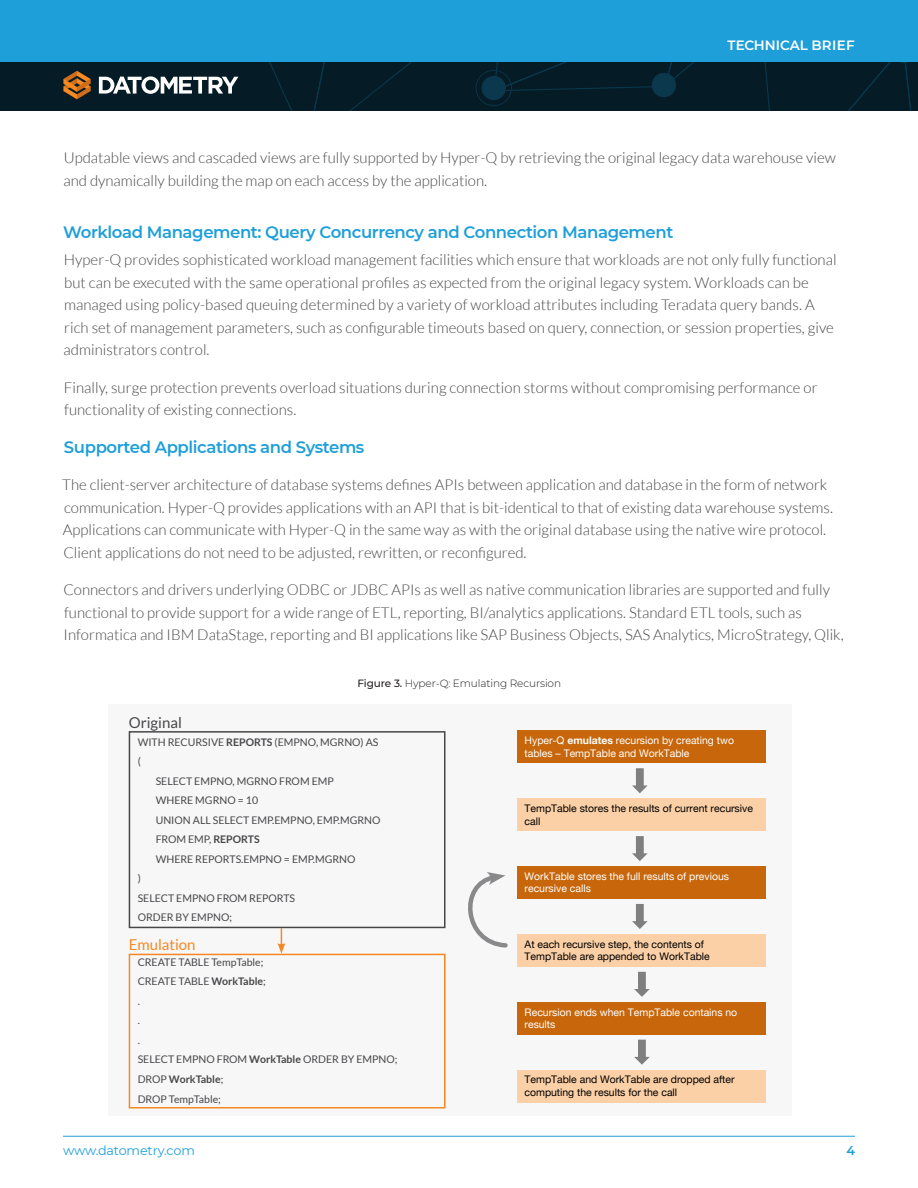
<style>
.page{position:relative;width:918px;height:1188px;background:#fff}
.page>*{position:absolute;margin:0;border:0;box-sizing:border-box;transform-origin:0 0}
.Heading_1{font:600 16.5px "Montserrat";letter-spacing:-.025em;color:#1e9fd9}
.Body{font:600 16.5px "Montserrat";letter-spacing:-.025em;color:#1e9fd9}
.Body-2{font:300 15px/22.5px "Lato";color:#474649}
.t1{font:15px "Lato";color:#f58823}
.t2{font:15px "Lato";color:#474649}
.t3{font:600 13.5px "Montserrat";color:#fff}
.t4{font:12.75px "Montserrat";letter-spacing:-.01em;color:#1f9fd9}
.t5{font:600 12.75px "Montserrat";color:#1f9fd9}
.t6{font:10.5px "Lato";color:#474649}
.t7{font:10.5px/12.6px "Helvetica Neue";color:#000}
.t8{font:10.5px/12.6px "Helvetica Neue";color:#fff}
.t9{font:300 10.5px "Montserrat";letter-spacing:-.01em;color:#231f20}
.t10{font:700 10.5px "Lato";color:#474649}
.s1{font-weight:500}
.s2{font-weight:700}
.s3{font-weight:400}
</style>
<div class="page">
<div style="left:0;top:40px;width:918px;height:71px;background:#051c26"></div>
<svg style="left:476px;top:62px;width:436px;height:49px"></svg>
<div style="left:0;top:1px;width:918px;height:61px;background:#1f9fd9"></div>
<svg style="left:63px;top:71px;width:27px;height:29px"></svg>
<svg style="left:99px;top:62px;width:313px;height:49px"></svg>
<hr style="left:63px;top:1136px;width:792px;height:1px;background:#1f9fd9">
<div style="left:108px;top:705px;width:684px;height:411px;background:#f7f7f7"></div>
<div style="left:517px;top:731px;width:249px;height:32px;background:#c7660a"></div>
<div style="left:517px;top:1002px;width:249px;height:32px;background:#c7660a"></div>
<div style="left:517px;top:799px;width:249px;height:32px;background:#fbd0a7"></div>
<div style="left:517px;top:866px;width:249px;height:33px;background:#c7660a"></div>
<div style="left:517px;top:934px;width:249px;height:33px;background:#fbd0a7"></div>
<svg style="left:632px;top:768px;width:16px;height:25px"></svg>
<svg style="left:632px;top:836px;width:16px;height:25px"></svg>
<svg style="left:632px;top:904px;width:16px;height:25px"></svg>
<svg style="left:634px;top:972px;width:16px;height:25px"></svg>
<div style="left:517px;top:1070px;width:249px;height:32px;background:#fbd0a7"></div>
<svg style="left:634px;top:1040px;width:16px;height:25px"></svg>
<svg style="left:468px;top:872px;width:40px;height:76px"></svg>
<div style="left:129px;top:731px;width:317px;height:197px;border:2px solid #474649"></div>
<div style="left:129px;top:954px;width:317px;height:154px;border:2px solid #f58823"></div>
<svg style="left:278px;top:928px;width:7px;height:26px"></svg>
<p class="t3" style="left:728px;top:35px;width:129px">TECHNICAL BRIEF</p>
<p class="Body-2" style="left:64px;top:147px;width:774px">Updatable views and cascaded views are fully supported by Hyper-Q by retrieving the original legacy data warehouse view and dynamically building the map on each access by the application.</p>
<p class="Heading_1" style="left:63px;top:221px;width:612px">Workload Management: Query Concurrency and Connection Management</p>
<p class="Body-2" style="left:64px;top:249px;width:775px">Hyper-Q provides sophisticated workload management facilities which ensure that workloads are not only fully functional but can be executed with the same operational profiles as expected from the original legacy system. Workloads can be managed using policy-based queuing determined by a variety of workload attributes including Teradata query bands. A rich set of management parameters, such as configurable timeouts based on query, connection, or session properties, give administrators control.</p>
<p class="Body-2" style="left:64px;top:376px;width:755px">Finally, surge protection prevents overload situations during connection storms without compromising performance or functionality of existing connections.</p>
<p class="Body" style="left:64px;top:435px;width:302px">Supported Applications and Systems</p>
<p class="Body-2" style="left:62px;top:474px;width:772px">The client-server architecture of database systems defines APIs between application and database in the form of network communication. Hyper-Q provides applications with an API that is bit-identical to that of existing data warehouse systems.<br>Applications can communicate with Hyper-Q in the same way as with the original database using the native wire protocol.<br>Client applications do not need to be adjusted, rewritten, or reconfigured.</p>
<p class="Body-2" style="left:63px;top:579px;width:782px">Connectors and drivers underlying ODBC or JDBC APIs as well as native communication libraries are supported and fully functional to provide support for a wide range of ETL, reporting, BI/analytics applications. Standard ETL tools, such as<br>Informatica and IBM DataStage, reporting and BI applications like SAP Business Objects, SAS Analytics, MicroStrategy, Qlik,</p>
<p class="t2" style="left:129px;top:714px;width:55px">Original</p>
<p class="t9" style="left:357px;top:676px;width:205px"><span class="s1">Figure 3.</span> Hyper-Q: Emulating Recursion</p>
<p class="t6" style="left:138px;top:736px;width:242px">WITH RECURSIVE <span class="s2">REPORTS</span> (EMPNO, MGRNO) AS</p>
<p class="t6" style="left:138px;top:755px;width:5px">(</p>
<p class="t6" style="left:138px;top:873px;width:5px">)</p>
<p class="t6" style="left:156px;top:775px;width:180px">SELECT EMPNO, MGRNO FROM EMP</p>
<p class="t6" style="left:156px;top:794px;width:104px">WHERE MGRNO = 10</p>
<p class="t6" style="left:156px;top:814px;width:226px">UNION ALL SELECT EMP.EMPNO, EMP.MGRNO</p>
<p class="t6" style="left:156px;top:834px;width:105px">FROM EMP, <span class="s2">REPORTS</span></p>
<p class="t6" style="left:156px;top:853px;width:201px">WHERE REPORTS.EMPNO = EMP.MGRNO</p>
<p class="t6" style="left:138px;top:892px;width:159px">SELECT EMPNO FROM REPORTS</p>
<p class="t6" style="left:138px;top:912px;width:96px">ORDER BY EMPNO;</p>
<p class="t1" style="left:129px;top:936px;width:68px">Emulation</p>
<p class="t6" style="left:138px;top:956px;width:127px">CREATE TABLE TempTable;</p>
<p class="t6" style="left:138px;top:976px;width:130px">CREATE TABLE <span class="s2">WorkTable</span>;</p>
<p class="t6" style="left:138px;top:995px;width:4px">.</p>
<p class="t6" style="left:138px;top:1015px;width:4px">.</p>
<p class="t6" style="left:138px;top:1034px;width:4px">.</p>
<p class="t6" style="left:138px;top:1054px;width:261px">SELECT EMPNO FROM <span class="s2">WorkTable</span> ORDER BY EMPNO;</p>
<p class="t10" style="left:138px;top:1073px;width:87px"><span class="s3">DROP</span> WorkTable<span class="s3">;</span></p>
<p class="t6" style="left:138px;top:1093px;width:85px">DROP TempTable;</p>
<p class="t4" style="left:63px;top:1142px;width:133px">www.datometry.com</p>
<p class="t8" style="left:525px;top:735px;width:211px">Hyper-Q <span class="s2">emulates</span> recursion by creating two tables – TempTable and WorkTable</p>
<p class="t7" style="left:525px;top:803px;width:230px">TempTable stores the results of current recursive call</p>
<p class="t8" style="left:525px;top:871px;width:206px">WorkTable stores the full results of previous recursive calls</p>
<p class="t7" style="left:525px;top:938px;width:187px">At each recursive step, the contents of<br>TempTable are appended to WorkTable</p>
<p class="t8" style="left:525px;top:1006px;width:214px">Recursion ends when TempTable contains no results</p>
<p class="t7" style="left:525px;top:1074px;width:212px">TempTable and WorkTable are dropped after computing the results for the call</p>
<p class="t5" style="left:846px;top:1141px;width:10px">4</p>
</div>
